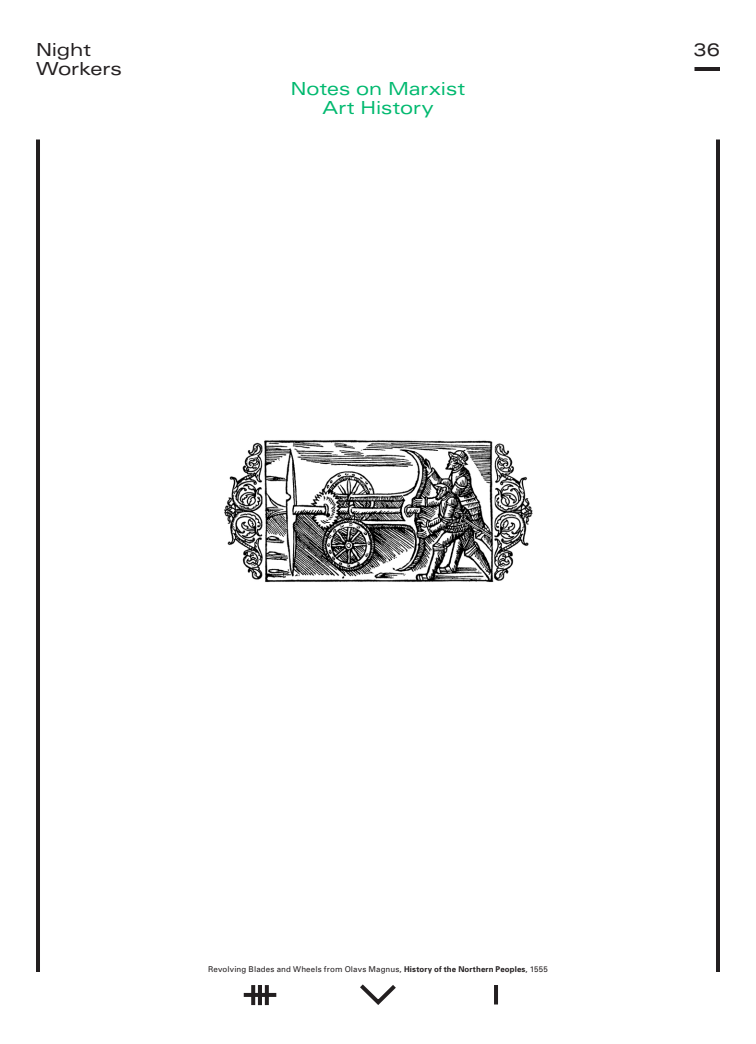
<style>
.page{position:relative;width:756px;height:1044px;background:#fff}
.page>*{position:absolute;margin:0;border:0;box-sizing:border-box;transform-origin:0 0}
.t1{font:expanded 18px/19.5px "Univers";letter-spacing:-.005em;color:#00b96f;text-align:center}
.t2{font:expanded 18px/19.5px "Univers";letter-spacing:-.01em;color:#231f20}
.t3{font:8px "Univers";letter-spacing:.02em;color:#231f20}
.s1{font-weight:700}
</style>
<div class="page">
<hr style="left:694px;top:67px;width:26px;height:4px;background:#231f20">
<img style="left:224px;top:440px;width:309px;height:143px">
<hr style="left:716px;top:140px;width:4px;height:832px;background:#231f20">
<hr style="left:36px;top:140px;width:4px;height:832px;background:#231f20">
<hr style="left:494px;top:985px;width:4px;height:19px;background:#231f20">
<svg style="left:360px;top:984px;width:36px;height:21px"></svg>
<svg style="left:251px;top:985px;width:4px;height:20px"></svg>
<svg style="left:244px;top:993px;width:32px;height:4px"></svg>
<hr style="left:258px;top:985px;width:4px;height:20px;background:#231f20">
<svg style="left:265px;top:985px;width:4px;height:20px"></svg>
<h1 class="t2" style="left:36px;top:39px;width:88px">Night<br>Workers</h1>
<h1 class="t1" style="left:291px;top:78px;width:176px">Notes on Marxist<br>Art History</h1>
<h1 class="t2" style="left:694px;top:39px;width:28px">36</h1>
<p class="t3" style="left:208px;top:964px;width:341px">Revolving Blades and Wheels from Olavs Magnus, <span class="s1">History of the Northern Peoples</span>, 1555</p>
</div>
